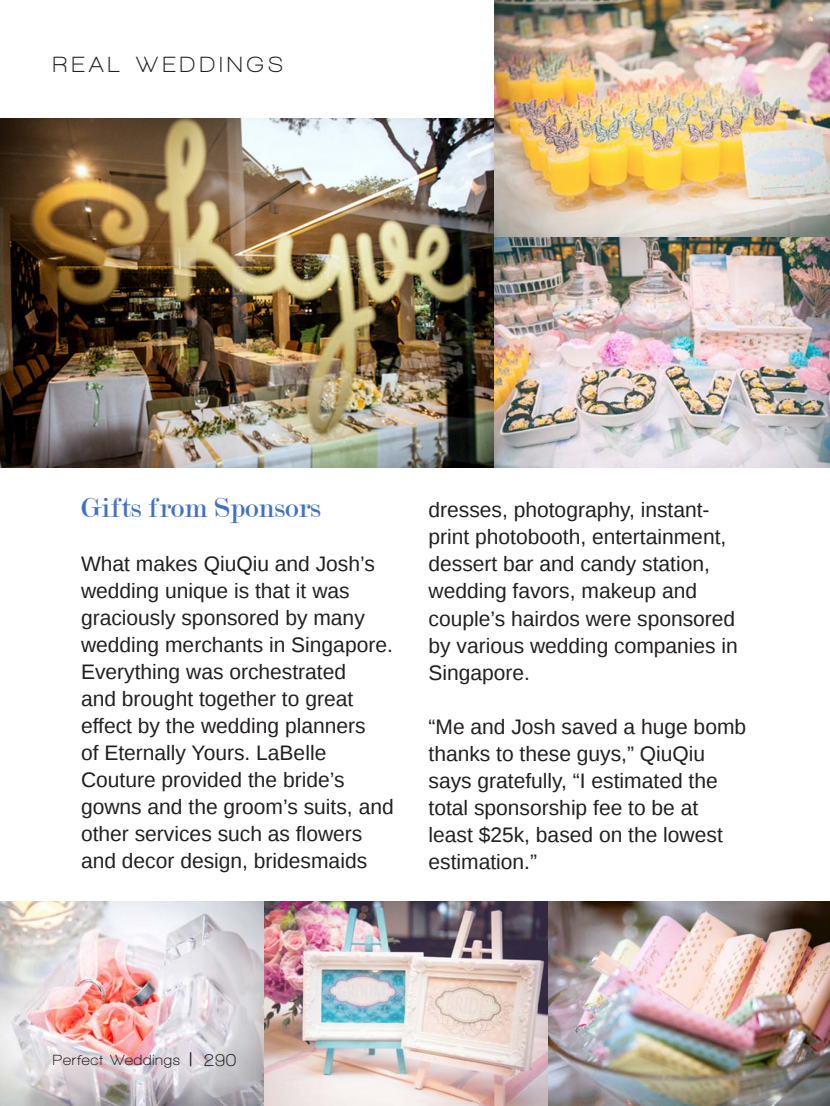
<style>
.page{position:relative;width:830px;height:1106px;background:#fff}
.page>*{position:absolute;margin:0;border:0;box-sizing:border-box;transform-origin:0 0}
.subhead{font:30px "Modern";color:#4172bf}
.t1{font:700 22.5px "Walkway";letter-spacing:.2em;color:#231f20}
.body{font:21px/27px "Liberation Sans";color:#231f20}
.t2{font:700 18px "Walkway";color:#231f20}
.t3{font:700 15px "Walkway";letter-spacing:.05em;color:#231f20}
.s1{font-family:"Liberation Sans";font-weight:400}
</style>
<div class="page">
<img style="left:263px;top:901px;width:285px;height:205px">
<img style="left:548px;top:901px;width:281px;height:205px">
<img style="left:0;top:119px;width:494px;height:349px">
<img style="left:0;top:901px;width:263px;height:205px">
<img style="left:494px;top:0;width:335px;height:237px">
<img style="left:494px;top:237px;width:335px;height:231px">
<p class="t1" style="left:53px;top:52px;width:231px">REAL WEDDINGS</p>
<p class="subhead" style="left:81px;top:493px;width:241px">Gifts from Sponsors</p>
<p class="body" style="left:81px;top:551px;width:314px">What makes QiuQiu and Josh’s wedding unique is that it was graciously sponsored by many wedding merchants in Singapore.<br>Everything was orchestrated<br>and brought together to great effect by the wedding planners<br>of Eternally Yours. LaBelle<br>Couture provided the bride’s gowns and the groom’s suits, and other services such as flowers and decor design, bridesmaids</p>
<p class="body" style="left:428px;top:498px;width:311px">dresses, photography, instant&shy;print photobooth, entertainment, dessert bar and candy station, wedding favors, makeup and couple’s hairdos were sponsored by various wedding companies in<br>Singapore.</p>
<p class="body" style="left:428px;top:714px;width:319px">“Me and Josh saved a huge bomb thanks to these guys,” QiuQiu says gratefully, “I estimated the total sponsorship fee to be at least $25k, based on the lowest estimation.”</p>
<p class="t3" style="left:53px;top:1052px;width:141px">Perfect Weddings <span class="s1">|</span></p>
<p class="t2" style="left:204px;top:1050px;width:34px">290</p>
</div>
